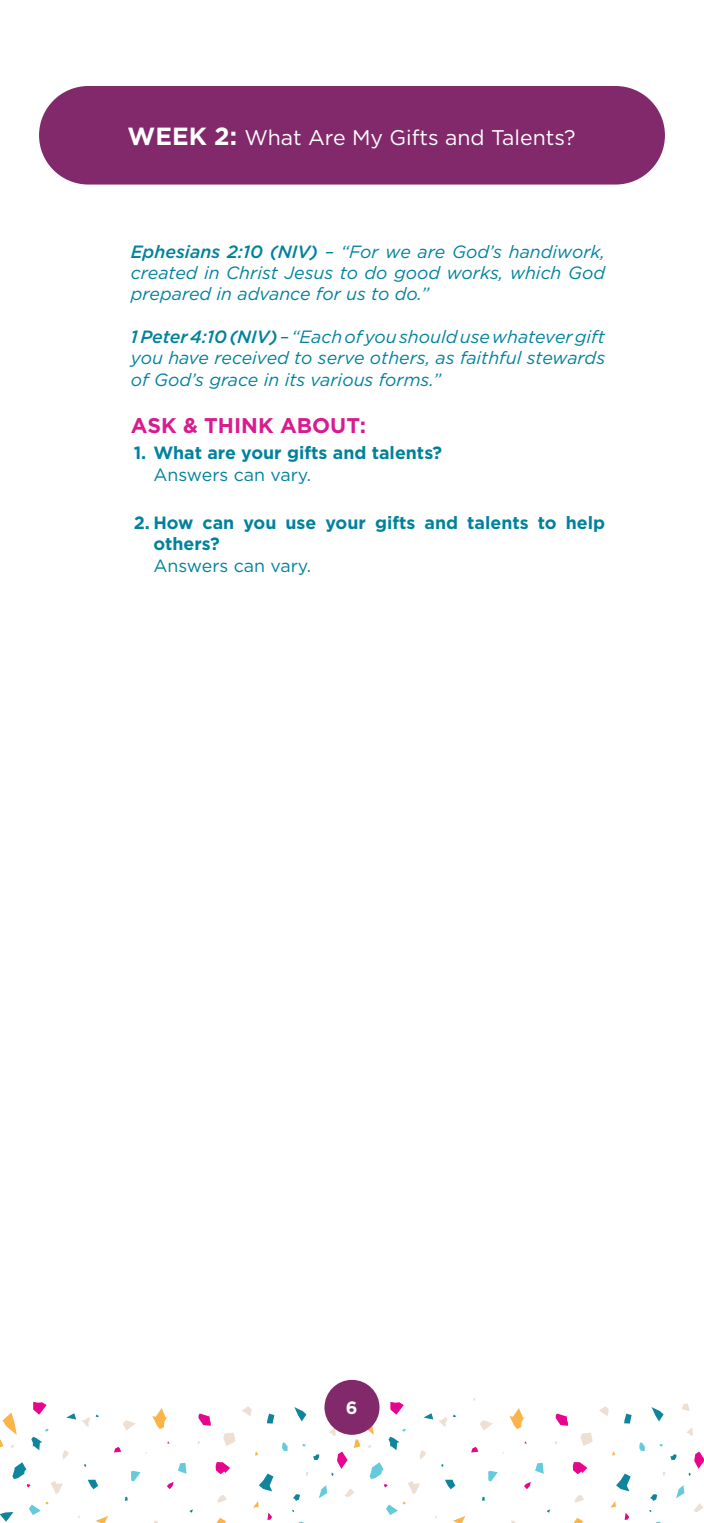
<style>
.page{position:relative;width:704px;height:1523px;background:#fff}
.page>*{position:absolute;margin:0;border:0;box-sizing:border-box;transform-origin:0 0}
.t1{font:21.25px "Gotham";color:#fff}
.t2{font:700 21.25px "Gotham";color:#d91b90}
.t3{font:italic 17.75px/21.3px "Gotham";color:#00829c;text-align:justify}
.t4{font:700 17.75px/21.3px "Gotham";color:#00829c}
.t5{font:700 17.75px "Gotham";color:#fff}
.s1{font-weight:700;font-size:24.81px}
.s2{font-weight:500}
.s3{font-weight:400}
</style>
<div class="page">
<div style="left:39px;top:86px;width:625px;height:98px;background:#82296b;border-radius:49px"></div>
<svg style="left:535px;top:1462px;width:8px;height:11px"></svg>
<svg style="left:599px;top:1406px;width:9px;height:10px"></svg>
<svg style="left:572px;top:1462px;width:15px;height:12px"></svg>
<svg style="left:555px;top:1413px;width:12px;height:12px"></svg>
<svg style="left:616px;top:1473px;width:14px;height:18px"></svg>
<svg style="left:624px;top:1413px;width:7px;height:10px"></svg>
<svg style="left:651px;top:1407px;width:12px;height:14px"></svg>
<svg style="left:682px;top:1403px;width:7px;height:8px"></svg>
<svg style="left:580px;top:1432px;width:12px;height:14px"></svg>
<svg style="left:639px;top:1442px;width:5px;height:9px"></svg>
<svg style="left:686px;top:1428px;width:6px;height:7px"></svg>
<svg style="left:574px;top:1495px;width:9px;height:7px"></svg>
<svg style="left:650px;top:1494px;width:6px;height:7px"></svg>
<svg style="left:670px;top:1454px;width:6px;height:5px"></svg>
<svg style="left:676px;top:1485px;width:8px;height:13px"></svg>
<svg style="left:574px;top:1518px;width:9px;height:4px"></svg>
<svg style="left:624px;top:1512px;width:5px;height:7px"></svg>
<svg style="left:694px;top:1503px;width:9px;height:9px"></svg>
<svg style="left:0;top:1512px;width:13px;height:9px"></svg>
<svg style="left:688px;top:1451px;width:15px;height:25px"></svg>
<svg style="left:611px;top:1501px;width:4px;height:6px"></svg>
<svg style="left:480px;top:1420px;width:12px;height:10px"></svg>
<svg style="left:509px;top:1408px;width:15px;height:21px"></svg>
<svg style="left:408px;top:1481px;width:12px;height:13px"></svg>
<svg style="left:488px;top:1471px;width:9px;height:10px"></svg>
<svg style="left:524px;top:1482px;width:6px;height:7px"></svg>
<svg style="left:178px;top:1462px;width:8px;height:11px"></svg>
<svg style="left:242px;top:1406px;width:9px;height:10px"></svg>
<svg style="left:215px;top:1462px;width:15px;height:12px"></svg>
<svg style="left:198px;top:1413px;width:13px;height:12px"></svg>
<svg style="left:259px;top:1473px;width:14px;height:18px"></svg>
<svg style="left:267px;top:1413px;width:7px;height:10px"></svg>
<svg style="left:294px;top:1407px;width:12px;height:14px"></svg>
<svg style="left:223px;top:1432px;width:12px;height:14px"></svg>
<svg style="left:282px;top:1442px;width:5px;height:9px"></svg>
<svg style="left:329px;top:1428px;width:6px;height:7px"></svg>
<svg style="left:419px;top:1450px;width:7px;height:9px"></svg>
<svg style="left:217px;top:1495px;width:10px;height:7px"></svg>
<svg style="left:293px;top:1494px;width:7px;height:7px"></svg>
<svg style="left:313px;top:1454px;width:6px;height:5px"></svg>
<svg style="left:319px;top:1485px;width:8px;height:13px"></svg>
<svg style="left:445px;top:1479px;width:10px;height:10px"></svg>
<svg style="left:217px;top:1518px;width:9px;height:4px"></svg>
<svg style="left:267px;top:1512px;width:5px;height:7px"></svg>
<svg style="left:345px;top:1488px;width:9px;height:9px"></svg>
<svg style="left:453px;top:1516px;width:12px;height:6px"></svg>
<svg style="left:471px;top:1446px;width:7px;height:6px"></svg>
<svg style="left:390px;top:1401px;width:13px;height:13px"></svg>
<svg style="left:423px;top:1413px;width:32px;height:13px"></svg>
<svg style="left:388px;top:1428px;width:17px;height:22px"></svg>
<svg style="left:353px;top:1423px;width:21px;height:25px"></svg>
<svg style="left:331px;top:1451px;width:16px;height:25px"></svg>
<svg style="left:253px;top:1501px;width:5px;height:6px"></svg>
<svg style="left:386px;top:1501px;width:20px;height:14px"></svg>
<svg style="left:369px;top:1462px;width:18px;height:25px"></svg>
<svg style="left:123px;top:1420px;width:13px;height:10px"></svg>
<svg style="left:152px;top:1408px;width:15px;height:21px"></svg>
<svg style="left:50px;top:1481px;width:13px;height:13px"></svg>
<svg style="left:131px;top:1471px;width:9px;height:10px"></svg>
<svg style="left:167px;top:1482px;width:6px;height:7px"></svg>
<svg style="left:62px;top:1450px;width:7px;height:9px"></svg>
<svg style="left:88px;top:1479px;width:10px;height:10px"></svg>
<svg style="left:95px;top:1516px;width:13px;height:6px"></svg>
<svg style="left:114px;top:1446px;width:7px;height:6px"></svg>
<svg style="left:33px;top:1401px;width:14px;height:13px"></svg>
<svg style="left:66px;top:1413px;width:24px;height:13px"></svg>
<svg style="left:31px;top:1428px;width:17px;height:22px"></svg>
<svg style="left:0;top:1412px;width:17px;height:36px"></svg>
<svg style="left:29px;top:1501px;width:20px;height:14px"></svg>
<svg style="left:12px;top:1462px;width:18px;height:25px"></svg>
<div style="left:324px;top:1379px;width:55px;height:55px;background:#82296b;border-radius:50%"></div>
<p class="t1" style="left:127px;top:124px;width:449px"><span class="s1">WEEK 2:</span> What Are My Gifts and Talents?</p>
<p class="t3" style="left:131px;top:240px;width:475px"><span class="s2">Ephesians 2:10 (NIV)</span> – “For we are God’s handiwork, created in Christ Jesus to do good works, which God prepared in advance for us to do.”</p>
<p class="t3" style="left:131px;top:326px;width:475px"><span class="s2">1 Peter 4:10 (NIV)</span> – “Each of you should use whatever gift you have received to serve others, as faithful stewards of God’s grace in its various forms.”</p>
<p class="t2" style="left:131px;top:411px;width:237px">ASK &amp; THINK ABOUT:</p>
<p class="t4" style="left:153px;top:442px;width:290px;text-indent:-20px">1. What are your gifts and talents?<br><span class="s3">Answers can vary.</span></p>
<p class="t4" style="left:153px;top:512px;width:453px;text-indent:-20px">2. How can you use your gifts and talents to help others?<br><span class="s3">Answers can vary.</span></p>
<p class="t5" style="left:345px;top:1396px;width:13px">6</p>
</div>
